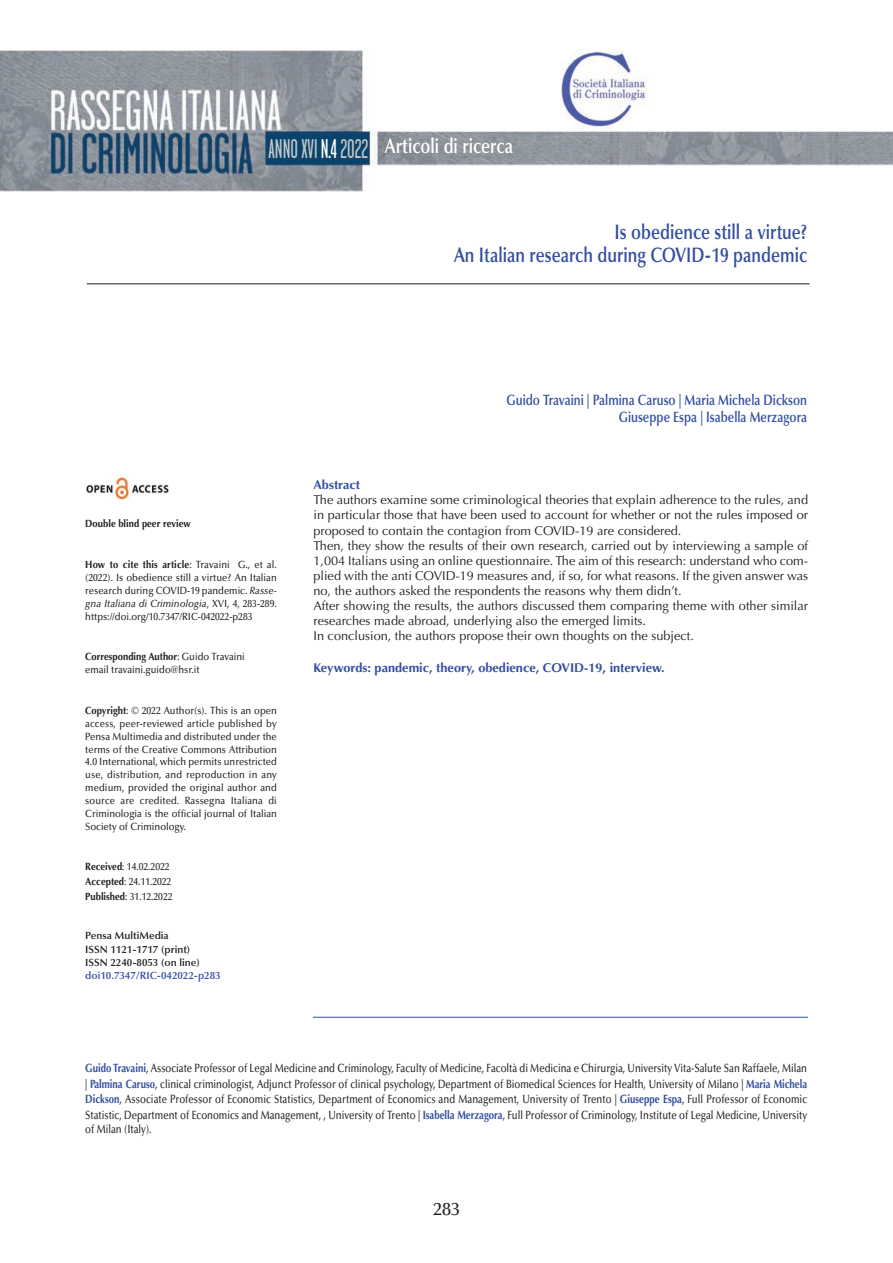
<style>
.page{position:relative;width:893px;height:1263px;background:#fff}
.page>*{position:absolute;margin:0;border:0;box-sizing:border-box;transform-origin:0 0}
.t1{font:27px "Garage Gothic";color:#c5c6c8;scale:.93 1}
.t2{font:600 21px/23px "Optima";color:#324ea1;text-align:right;scale:.8 1}
.t3{font:600 21px "Optima";color:#fff;scale:.8 1}
.t4{font:500 18px "Optima";color:#231f20}
.t5{font:600 15px/16.8px "Optima";color:#324ea1;text-align:right;scale:.8 1}
.t6{font:12.75px/15px "Optima";color:#231f20}
.t7{font:700 12.75px "Optima";color:#324ea1}
.t8{font:500 12px/15.6px "Optima";color:#231f20;text-align:justify;scale:.8 1}
.t9{font:500 10.5px/12.9px "Optima";color:#231f20;text-align:justify;scale:.9 1}
.t10{font:600 10.5px/13.5px "Optima";color:#231f20}
.t11{font:600 10.5px "Optima";color:#324ea1}
.t12{font:700 10.5px "Optima";color:#231f20;scale:.9 1}
.s1{color:#fff}
.s2{font-weight:700}
.s3{font-style:italic}
.s4{font-weight:700;color:#324ea1}
</style>
<div class="page">
<hr style="left:87px;top:284px;width:723px;height:1px;background:#231f20">
<img style="left:0;top:50px;width:893px;height:141px">
<img style="left:86px;top:478px;width:83px;height:21px">
<img style="left:560px;top:50px;width:89px;height:79px">
<hr style="left:313px;top:1017px;width:495px;height:1px;background:#324ea1">
<h1 class="t1" style="left:268px;top:140px;width:109px">ANNO XVI <span class="s1">N.4</span>2022</h1>
<h2 class="t3" style="left:385px;top:137px;width:162px">Articoli di ricerca</h2>
<h2 class="t2" style="left:454px;top:222px;width:443px">Is obedience still a virtue?<br>An Italian research during COVID-19 pandemic</h2>
<p class="t5" style="left:506px;top:393px;width:377px">Guido Travaini | Palmina Caruso | Maria Michela Dickson<br>Giuseppe Espa | Isabella Merzagora</p>
<p class="t12" style="left:85px;top:517px;width:119px">Double blind peer review</p>
<p class="t9" style="left:85px;top:559px;width:214px"><span class="s2">How to cite this article</span>: Travaini G., et al. (2022). Is obedience still a virtue? An Italian research during COVID-19 pandemic. <span class="s3">Rasse&shy;gna Italiana di Criminologia</span>, XVI, 4, 283-289. https://doi.org/10.7347/RIC-042022-p283</p>
<p class="t9" style="left:85px;top:651px;width:179px"><span class="s2">Corresponding Author</span>: Guido Travaini email travaini.guido@hsr.it</p>
<p class="t9" style="left:85px;top:704px;width:214px"><span class="s2">Copyright</span>: © 2022 Author(s). This is an open access, peer-reviewed article published by Pensa Multimedia and distributed under the terms of the Creative Commons Attribution 4.0 International, which permits unrestricted use, distribution, and reproduction in any medium, provided the original author and source are credited. Rassegna Italiana di Criminologia is the official journal of Italian Society of Criminology.</p>
<p class="t9" style="left:85px;top:860px;width:98px;line-height:15px;text-align:left"><span class="s2">Received</span>: 14.02.2022<br><span class="s2">Accepted</span>: 24.11.2022<br><span class="s2">Published</span>: 31.12.2022</p>
<p class="t10" style="left:85px;top:930px;width:116px">Pensa MultiMedia<br>ISSN 1121-1717 (print)<br>ISSN 2240-8053 (on line)</p>
<p class="t11" style="left:85px;top:971px;width:137px">doi10.7347/RIC-042022-p283</p>
<p class="t7" style="left:313px;top:478px;width:48px">Abstract</p>
<p class="t6" style="left:313px;top:494px;width:496px">The authors examine some criminological theories that explain adherence to the rules, and in particular those that have been used to account for whether or not the rules imposed or proposed to contain the contagion from COVID-19 are considered.<br>Then, they show the results of their own research, carried out by interviewing a sample of 1,004 Italians using an online questionnaire. The aim of this research: understand who com&shy;plied with the anti COVID-19 measures and, if so, for what reasons. If the given answer was no, the authors asked the respondents the reasons why them didn’t.<br>After showing the results, the authors discussed them comparing theme with other similar researches made abroad, underlying also the emerged limits.<br>In conclusion, the authors propose their own thoughts on the subject.</p>
<p class="t7" style="left:313px;top:660px;width:353px">Keywords: pandemic, theory, obedience, COVID-19, interview.</p>
<p class="t8" style="left:85px;top:1061px;width:904px"><span class="s4">Guido Travaini</span>, Associate Professor of Legal Medicine and Criminology, Faculty of Medicine, Facoltà di Medicina e Chirurgia, University Vita-Salute San Raffaele, Milan | <span class="s4">Palmina Caruso</span>, clinical criminologist, Adjunct Professor of clinical psychology, Department of Biomedical Sciences for Health, University of Milano | <span class="s4">Maria Michela Dickson</span>, Associate Professor of Economic Statistics, Department of Economics and Management, University of Trento | <span class="s4">Giuseppe Espa</span>, Full Professor of Economic Statistic, Department of Economics and Management, , University of Trento | <span class="s4">Isabella Merzagora</span>, Full Professor of Criminology, Institute of Legal Medicine, University</p>
<p class="t8" style="left:85px;top:1122px;width:84px">of Milan (Italy).</p>
<h3 class="t4" style="left:433px;top:1201px;width:28px">283</h3>
</div>
